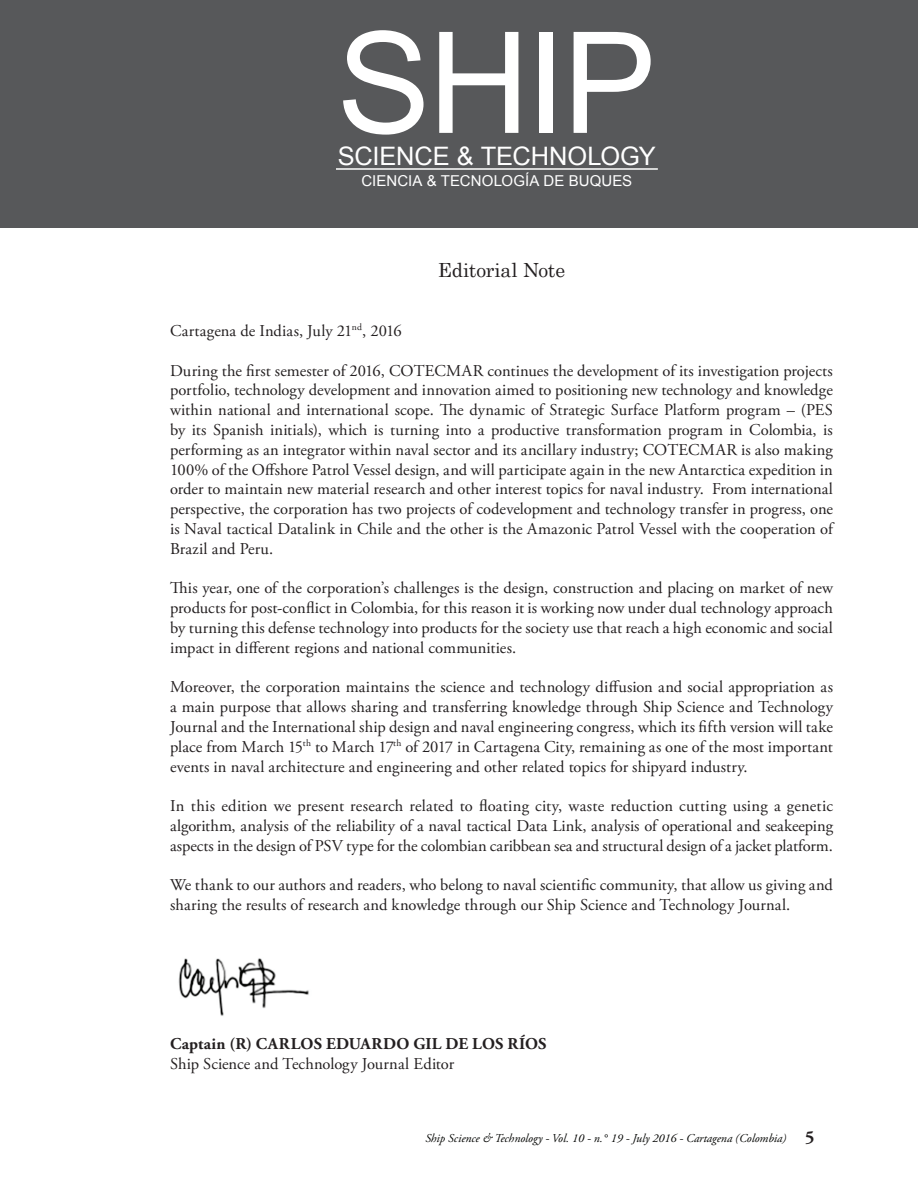
<style>
.page{position:relative;width:918px;height:1188px;background:#fff}
.page>*{position:absolute;margin:0;border:0;box-sizing:border-box;transform-origin:0 0}
.t1{font:141px "Arial";color:#fff}
.t2{font:25.5px "Arial";letter-spacing:-.005em;color:#fff}
.t3{font:19.5px "Century";color:#231f20}
.t4{font:700 18px "Adobe Garamond Pro";color:#231f20}
.t5{font:16.5px/19.8px "Adobe Garamond Pro";letter-spacing:.005em;color:#231f20;text-align:justify}
.t6{font:700 16.5px "Adobe Garamond Pro";letter-spacing:.015em;color:#231f20}
.t7{font:15px "Arial";letter-spacing:.005em;color:#fff}
.t8{font:italic 12px "Adobe Garamond Pro";color:#040503}
</style>
<div class="page">
<div style="left:0;top:0;width:918px;height:228px;background:#57585a"></div>
<hr style="left:336px;top:168px;width:322px;height:2px;background:#fff">
<img style="left:178px;top:958px;width:131px;height:58px">
<h1 class="t1" style="left:337px;top:5px;width:321px">SHIP</h1>
<h2 class="t2" style="left:338px;top:141px;width:320px">SCIENCE &amp; TECHNOLOGY</h2>
<p class="t7" style="left:361px;top:172px;width:272px">CIENCIA &amp; TECNOLOGÍA DE BUQUES</p>
<p class="t3" style="left:438px;top:258px;width:129px">Editorial Note</p>
<p class="t5" style="left:170px;top:321px;width:233px">Cartagena de Indias, July 21<sup>nd</sup>, 2016</p>
<p class="t5" style="left:170px;top:361px;width:664px">During the first semester of 2016, COTECMAR continues the development of its investigation projects portfolio, technology development and innovation aimed to positioning new technology and knowledge within national and international scope. The dynamic of Strategic Surface Platform program – (PES by its Spanish initials), which is turning into a productive transformation program in Colombia, is performing as an integrator within naval sector and its ancillary industry; COTECMAR is also making 100% of the Offshore Patrol Vessel design, and will participate again in the new Antarctica expedition in order to maintain new material research and other interest topics for naval industry. From international perspective, the corporation has two projects of codevelopment and technology transfer in progress, one is Naval tactical Datalink in Chile and the other is the Amazonic Patrol Vessel with the cooperation of Brazil and Peru.</p>
<p class="t5" style="left:170px;top:579px;width:664px">This year, one of the corporation’s challenges is the design, construction and placing on market of new products for post-conflict in Colombia, for this reason it is working now under dual technology approach by turning this defense technology into products for the society use that reach a high economic and social impact in different regions and national communities.</p>
<p class="t5" style="left:170px;top:678px;width:664px">Moreover, the corporation maintains the science and technology diffusion and social appropriation as a main purpose that allows sharing and transferring knowledge through Ship Science and Technology Journal and the International ship design and naval engineering congress, which its fifth version will take place from March 15<sup>th</sup> to March 17<sup>th</sup> of 2017 in Cartagena City, remaining as one of the most important events in naval architecture and engineering and other related topics for shipyard industry.</p>
<p class="t5" style="left:170px;top:797px;width:664px">In this edition we present research related to floating city, waste reduction cutting using a genetic algorithm, analysis of the reliability of a naval tactical Data Link, analysis of operational and seakeeping aspects in the design of PSV type for the colombian caribbean sea and structural design of a jacket platform.</p>
<p class="t5" style="left:170px;top:876px;width:664px">We thank to our authors and readers, who belong to naval scientific community, that allow us giving and sharing the results of research and knowledge through our Ship Science and Technology Journal.</p>
<p class="t6" style="left:170px;top:1034px;width:378px">Captain (R) CARLOS EDUARDO GIL DE LOS RÍOS</p>
<p class="t5" style="left:170px;top:1054px;width:286px">Ship Science and Technology Journal Editor</p>
<p class="t8" style="left:425px;top:1131px;width:363px">Ship Science &amp; Technology - Vol. 10 - n.° 19 - July 2016 - Cartagena (Colombia)</p>
<p class="t4" style="left:805px;top:1127px;width:11px">5</p>
</div>
